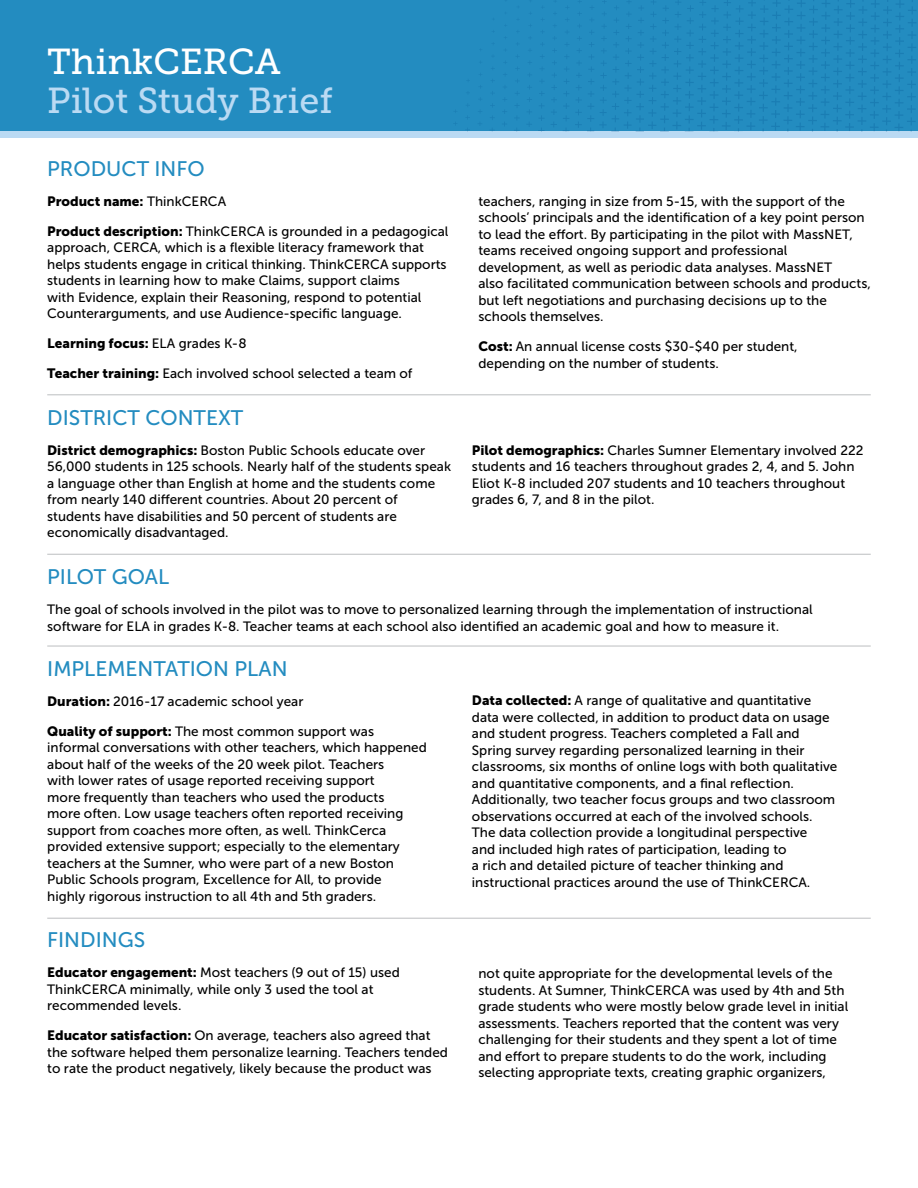
<style>
.page{position:relative;width:918px;height:1188px;background:#fff}
.page>*{position:absolute;margin:0;border:0;box-sizing:border-box;transform-origin:0 0}
.t1{font:36px "Museo Slab 500";color:#badaf3}
.t2{font:36px "Museo Slab 500";color:#fff}
.t3{font:21px "Museo Sans 500";color:#238cc0}
.t4{font:13.5px/16.5px "Museo Sans 500";color:#000}
.t5{font:13.5px "Museo Sans 900";color:#000}
.s1{font-family:"Museo Sans 500"}
.s2{font-family:"Museo Sans 900"}
</style>
<div class="page">
<div style="left:0;top:0;width:918px;height:133px;background:#238cc0"></div>
<div style="left:0;top:132px;width:918px;height:6px;background:#badaf3"></div>
<svg style="left:563px;top:0;width:354px;height:132px"></svg>
<svg style="left:538px;top:128px;width:7px;height:4px"></svg>
<hr style="left:47px;top:394px;width:824px;height:1px;background:#bcbec0">
<hr style="left:47px;top:554px;width:824px;height:1px;background:#bcbec0">
<hr style="left:47px;top:646px;width:824px;height:1px;background:#bcbec0">
<hr style="left:47px;top:918px;width:824px;height:1px;background:#bcbec0">
<h1 class="t2" style="left:47px;top:42px;width:235px">ThinkCERCA</h1>
<h1 class="t1" style="left:47px;top:81px;width:287px">Pilot Study Brief</h1>
<h2 class="t3" style="left:47px;top:157px;width:159px">PRODUCT INFO</h2>
<p class="t5" style="left:47px;top:193px;width:180px">Product name: <span class="s1">ThinkCERCA</span></p>
<p class="t4" style="left:47px;top:223px;width:403px"><span class="s2">Product description:</span> ThinkCERCA is grounded in a pedagogical approach, CERCA, which is a flexible literacy framework that helps students engage in critical thinking. ThinkCERCA supports students in learning how to make Claims, support claims<br>with Evidence, explain their Reasoning, respond to potential Counterarguments, and use Audience-specific language.</p>
<p class="t5" style="left:47px;top:336px;width:201px">Learning focus: <span class="s1">ELA grades K-8</span></p>
<p class="t4" style="left:47px;top:365px;width:367px"><span class="s2">Teacher training:</span> Each involved school selected a team of</p>
<p class="t4" style="left:478px;top:193px;width:394px">teachers, ranging in size from 5-15, with the support of the schools’ principals and the identification of a key point person to lead the effort. By participating in the pilot with MassNET, teams received ongoing support and professional development, as well as periodic data analyses. MassNET<br>also facilitated communication between schools and products, but left negotiations and purchasing decisions up to the schools themselves.</p>
<p class="t4" style="left:478px;top:338px;width:321px"><span class="s2">Cost:</span> An annual license costs $30-$40 per student, depending on the number of students.</p>
<h2 class="t3" style="left:47px;top:406px;width:198px">DISTRICT CONTEXT</h2>
<p class="t4" style="left:47px;top:442px;width:405px"><span class="s2">District demographics:</span> Boston Public Schools educate over 56,000 students in 125 schools. Nearly half of the students speak a language other than English at home and the students come from nearly 140 different countries. About 20 percent of students have disabilities and 50 percent of students are economically disadvantaged.</p>
<p class="t4" style="left:472px;top:442px;width:393px"><span class="s2">Pilot demographics:</span> Charles Sumner Elementary involved 222 students and 16 teachers throughout grades 2, 4, and 5. John Eliot K-8 included 207 students and 10 teachers throughout grades 6, 7, and 8 in the pilot.</p>
<h2 class="t3" style="left:47px;top:565px;width:123px">PILOT GOAL</h2>
<p class="t4" style="left:47px;top:601px;width:767px">The goal of schools involved in the pilot was to move to personalized learning through the implementation of instructional software for ELA in grades K-8. Teacher teams at each school also identified an academic goal and how to measure it.</p>
<h2 class="t3" style="left:47px;top:657px;width:242px">IMPLEMENTATION PLAN</h2>
<p class="t4" style="left:47px;top:693px;width:258px"><span class="s2">Duration:</span> 2016-17 academic school year</p>
<p class="t4" style="left:47px;top:723px;width:381px"><span class="s2">Quality of support:</span> The most common support was informal conversations with other teachers, which happened about half of the weeks of the 20 week pilot. Teachers<br>with lower rates of usage reported receiving support<br>more frequently than teachers who used the products<br>more often. Low usage teachers often reported receiving support from coaches more often, as well. ThinkCerca provided extensive support; especially to the elementary teachers at the Sumner, who were part of a new Boston Public Schools program, Excellence for All, to provide<br>highly rigorous instruction to all 4th and 5th graders.</p>
<p class="t4" style="left:472px;top:692px;width:367px"><span class="s2">Data collected:</span> A range of qualitative and quantitative data were collected, in addition to product data on usage and student progress. Teachers completed a Fall and Spring survey regarding personalized learning in their classrooms, six months of online logs with both qualitative and quantitative components, and a final reflection.<br>Additionally, two teacher focus groups and two classroom observations occurred at each of the involved schools.<br>The data collection provide a longitudinal perspective<br>and included high rates of participation, leading to<br>a rich and detailed picture of teacher thinking and instructional practices around the use of ThinkCERCA.</p>
<h2 class="t3" style="left:47px;top:928px;width:99px">FINDINGS</h2>
<p class="t4" style="left:47px;top:964px;width:354px"><span class="s2">Educator engagement:</span> Most teachers (9 out of 15) used<br>ThinkCERCA minimally, while only 3 used the tool at recommended levels.</p>
<p class="t4" style="left:47px;top:1027px;width:402px"><span class="s2">Educator satisfaction:</span> On average, teachers also agreed that the software helped them personalize learning. Teachers tended to rate the product negatively, likely because the product was</p>
<p class="t4" style="left:478px;top:965px;width:371px">not quite appropriate for the developmental levels of the students. At Sumner, ThinkCERCA was used by 4th and 5th grade students who were mostly below grade level in initial assessments. Teachers reported that the content was very challenging for their students and they spent a lot of time and effort to prepare students to do the work, including selecting appropriate texts, creating graphic organizers,</p>
</div>
